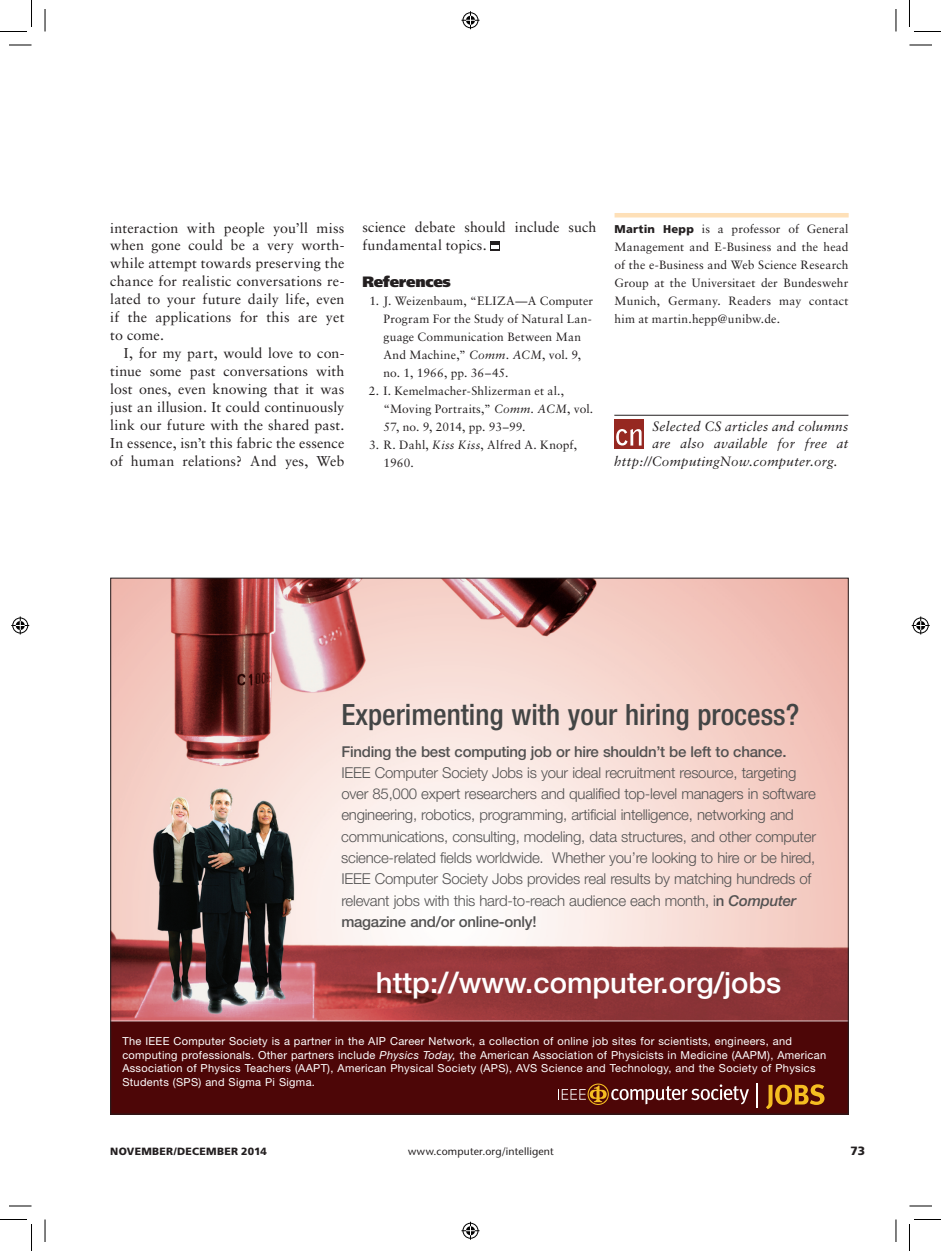
<style>
.page{position:relative;width:941px;height:1251px;background:#fff}
.page>*{position:absolute;margin:0;border:0;box-sizing:border-box;transform-origin:0 0}
.t1{font:500 condensed 29.25px "Helvetica Neue LT Std";color:#434545}
.t2{font:500 29.25px "Helvetica Neue LT Std";color:#fff}
.t3{font:300 15px/21.3px "Helvetica Neue LT Std";letter-spacing:-.015em;color:#535252}
.t4{font:500 15px "Helvetica Neue LT Std";letter-spacing:-.015em;color:#535252}
.t5{font:900 15px "Frutiger LT Std";letter-spacing:-.015em;color:#231f20}
.t6{font:14.25px/18px "Sabon LT Std";letter-spacing:.005em;color:#231f20;text-align:justify}
.t7{font:italic 13.5px "Sabon LT Std";letter-spacing:.02em;color:#231f20}
.t8{font:12px/18px "Sabon LT Std";letter-spacing:.015em;color:#231f20}
.t9{font:900 12px "Frutiger LT Std";color:#231f20}
.t10{font:11.1px/13.6px "Helvetica Neue LT Std";letter-spacing:.03em;color:#fff}
.t11{font:500 10.5px "Stone Sans Std";letter-spacing:.015em;color:#231f20}
.t12{font:900 10.5px "Frutiger LT Std";letter-spacing:.03em;color:#231f20}
.s1{font-style:italic}
.s2{font-family:"Frutiger LT Std";font-weight:900;font-size:11.25px}
.s3{font-weight:500}
.s4{font-weight:500;font-style:italic}
</style>
<div class="page">
<svg style="left:490px;top:241px;width:9px;height:9px"></svg>
<svg style="left:491px;top:246px;width:7px;height:3px"></svg>
<div style="left:614px;top:213px;width:234px;height:5px;background:#fee0b8"></div>
<hr style="left:614px;top:415px;width:234px;height:1px;background:#231f20">
<div style="left:614px;top:419px;width:29px;height:29px;background:#962821"></div>
<svg style="left:616px;top:429px;width:25px;height:17px"></svg>
<svg style="left:112px;top:580px;width:734px;height:532px;background:#bc8f8b"></svg>
<svg style="left:9px;top:45px;width:23px;height:1px"></svg>
<svg style="left:909px;top:45px;width:23px;height:1px"></svg>
<svg style="left:9px;top:1206px;width:23px;height:1px"></svg>
<svg style="left:909px;top:1206px;width:23px;height:1px"></svg>
<svg style="left:45px;top:9px;width:1px;height:23px"></svg>
<svg style="left:45px;top:1220px;width:1px;height:22px"></svg>
<svg style="left:895px;top:9px;width:1px;height:23px"></svg>
<svg style="left:895px;top:1220px;width:1px;height:22px"></svg>
<svg style="left:0;top:0;width:32px;height:32px"></svg>
<svg style="left:0;top:1219px;width:32px;height:32px"></svg>
<svg style="left:909px;top:0;width:31px;height:32px"></svg>
<svg style="left:909px;top:1219px;width:31px;height:32px"></svg>
<svg style="left:461px;top:11px;width:18px;height:18px"></svg>
<svg style="left:461px;top:1222px;width:18px;height:18px"></svg>
<svg style="left:11px;top:616px;width:18px;height:18px"></svg>
<svg style="left:911px;top:616px;width:18px;height:18px"></svg>
<p class="t6" style="left:110px;top:218px;width:235px">interaction with people you’ll miss when gone could be a very worth&shy;while attempt towards preserving the chance for realistic conversations re&shy;lated to your future daily life, even if the applications for this are yet to come.</p>
<p class="t6" style="left:110px;top:344px;width:236px;text-indent:14px">I, for my part, would love to con&shy;tinue some past conversations with lost ones, even knowing that it was just an illusion. It could continuously link our future with the shared past.<br>In essence, isn’t this fabric the essence of human relations? And yes, Web</p>
<p class="t6" style="left:362px;top:218px;width:235px">science debate should include such fundamental topics.</p>
<p class="t5" style="left:362px;top:272px;width:90px">References</p>
<p class="t8" style="left:383px;top:291px;width:211px;text-indent:-14px">1. J. Weizenbaum, “ELIZA—A Computer<br>Program For the Study of Natural Lan&shy;guage Communication Between Man<br>And Machine,” <span class="s1">Comm. ACM</span>, vol. 9, no. 1, 1966, pp. 36–45.</p>
<p class="t8" style="left:383px;top:381px;width:211px;text-indent:-15px">2. I. Kemelmacher-Shlizerman et al., “Moving Portraits,” <span class="s1">Comm. ACM</span>, vol.<br>57, no. 9, 2014, pp. 93–99.</p>
<p class="t8" style="left:383px;top:435px;width:195px;text-indent:-14px">3. R. Dahl, <span class="s1">Kiss Kiss</span>, Alfred A. Knopf,<br>1960.</p>
<p class="t8" style="left:614px;top:219px;width:235px;text-align:justify"><span class="s2">MARTIN HEPP</span> is a professor of General Management and E-Business and the head of the e-Business and Web Science Research Group at the Universitaet der Bundeswehr Munich, Germany. Readers may contact him at martin.hepp@unibw.de.</p>
<p class="t7" style="left:652px;top:418px;width:197px">Selected CS articles and columns</p>
<p class="t7" style="left:652px;top:436px;width:197px">are also available for free at</p>
<p class="t7" style="left:614px;top:454px;width:225px">http://ComputingNow.computer.org.</p>
<h1 class="t1" style="left:341px;top:697px;width:459px">Experimenting with your hiring process?</h1>
<p class="t4" style="left:341px;top:742px;width:446px">Finding the best computing job or hire shouldn’t be left to chance.</p>
<p class="t3" style="left:341px;top:762px;width:476px">IEEE Computer Society Jobs is your ideal recruitment resource, targeting over 85,000 expert researchers and qualified top-level managers in software engineering, robotics, programming, artificial intelligence, networking and communications, consulting, modeling, data structures, and other computer science-related fields worldwide. Whether you’re looking to hire or be hired, IEEE Computer Society Jobs provides real results by matching hundreds of relevant jobs with this hard-to-reach audience each month, i<span class="s3">n</span> <span class="s4">Computer </span><span class="s3">magazine and/or online-only!</span></p>
<h1 class="t2" style="left:376px;top:965px;width:407px">http://www.computer.org/jobs</h1>
<p class="t10" style="left:122px;top:1034px;width:705px">The IEEE Computer Society is a partner in the AIP Career Network, a collection of online job sites for scientists, engineers, and computing professionals. Other partners include <span class="s1">Physics Today,</span> the American Association of Physicists in Medicine (AAPM), American Association of Physics Teachers (AAPT), American Physical Society (APS), AVS Science and Technology, and the Society of Physics Students (SPS) and Sigma Pi Sigma.</p>
<p class="t12" style="left:110px;top:1145px;width:158px">NOVEMBER/DECEMBER 2014</p>
<p class="t11" style="left:408px;top:1145px;width:147px">www.computer.org/intelligent</p>
<p class="t9" style="left:850px;top:1144px;width:16px">73</p>
</div>
